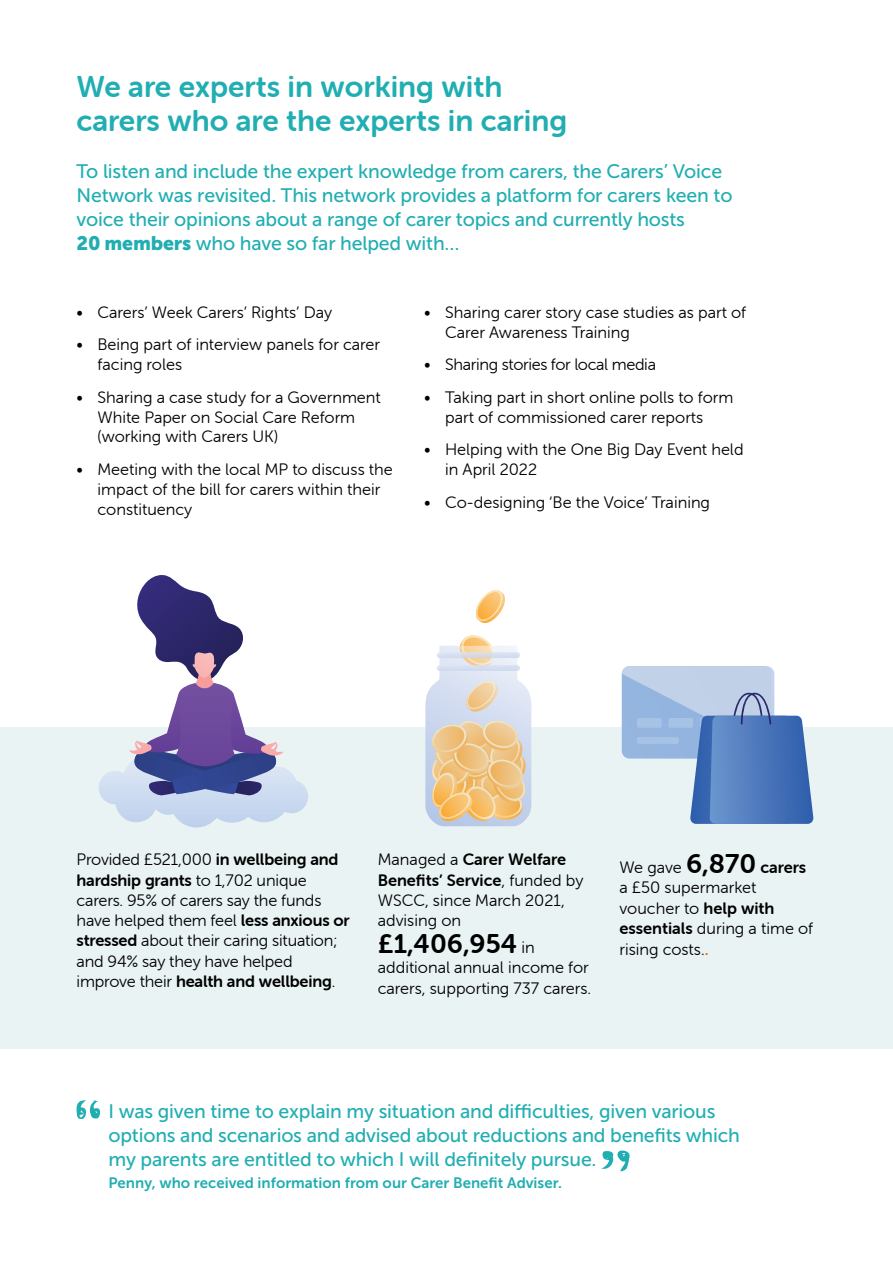
<style>
.page{position:relative;width:893px;height:1263px;background:#fff}
.page>*{position:absolute;margin:0;border:0;box-sizing:border-box;transform-origin:0 0}
.t1{font:30px/34.5px "Museo Sans Rounded 700";color:#21aeb2}
.t2{font:27px "Museo Sans Rounded 700";color:#000}
.t3{font:19.5px/24px "Museo Sans 500";letter-spacing:-.01em;color:#21aeb2}
.t4{font:16.5px/19.8px "Museo Sans Rounded 300";color:#000}
.t5{font:16.5px/20.2px "Museo Sans Rounded 700";letter-spacing:-.01em;color:#000}
.t6{font:16.5px "Museo Sans Rounded 300";letter-spacing:-.02em;color:#000}
.t7{font:15px "Museo Sans 700";color:#21aeb2}
.s1{font-family:"Museo Sans 900"}
.s2{font-family:"Museo Sans Rounded 700"}
.s3{font-family:"Museo Sans Rounded 300"}
.s4{font-family:"Museo Sans Rounded 300";font-size:16.5px}
.s5{font-family:"Museo Sans Rounded 700";font-size:27px}
.s6{font-family:"Museo Sans 500";font-size:18px;color:#f46100}
</style>
<div class="page">
<div style="left:0;top:727px;width:893px;height:322px;background:#e9f3f3"></div>
<svg style="left:601px;top:1150px;width:29px;height:21px"></svg>
<svg style="left:77px;top:1100px;width:23px;height:19px"></svg>
<svg style="left:99px;top:575px;width:209px;height:252px"></svg>
<svg style="left:475px;top:590px;width:28px;height:33px"></svg>
<svg style="left:425px;top:635px;width:106px;height:191px;background:#e6d5bc"></svg>
<div style="left:437px;top:665px;width:83px;height:6px;background:#d5ddf1;border-radius:3px"></div>
<svg style="left:437px;top:652px;width:83px;height:6px"></svg>
<svg style="left:622px;top:666px;width:192px;height:158px"></svg>
<h1 class="t1" style="left:77px;top:69px;width:492px">We are experts in working with carers who are the experts in caring</h1>
<p class="t3" style="left:77px;top:160px;width:657px">To listen and include the expert knowledge from carers, the Carers’ Voice Network was revisited. This network provides a platform for carers keen to voice their opinions about a range of carer topics and currently hosts<br><span class="s1">20 members</span> who have so far helped with…</p>
<p class="t4" style="left:77px;top:302px;width:257px">• Carers’ Week Carers’ Rights’ Day</p>
<p class="t4" style="left:98px;top:335px;width:284px;text-indent:-21px">• Being part of interview panels for carer facing roles</p>
<p class="t4" style="left:98px;top:387px;width:285px;text-indent:-21px">• Sharing a case study for a Government<br>White Paper on Social Care Reform (working with Carers UK)</p>
<p class="t4" style="left:98px;top:459px;width:297px;text-indent:-21px">• Meeting with the local MP to discuss the impact of the bill for carers within their constituency</p>
<p class="t4" style="left:445px;top:302px;width:303px;text-indent:-21px">• Sharing carer story case studies as part of<br>Carer Awareness Training</p>
<p class="t6" style="left:424px;top:356px;width:233px">• Sharing stories for local media</p>
<p class="t4" style="left:424px;top:387px;width:311px;text-align:center">• Taking part in short online polls to form part of commissioned carer reports</p>
<p class="t4" style="left:445px;top:440px;width:300px;text-indent:-21px">• Helping with the One Big Day Event held in April 2022</p>
<p class="t4" style="left:424px;top:492px;width:287px">• Co-designing ‘Be the Voice’ Training</p>
<p class="t4" style="left:77px;top:850px;width:263px">Provided £521,000 <span class="s2">in wellbeing and</span></p>
<p class="t5" style="left:77px;top:870px;width:232px">hardship grants <span class="s3">to 1,702 unique</span></p>
<p class="t4" style="left:77px;top:890px;width:275px;line-height:20.2px">carers. 95% of carers say the funds have helped them feel <span class="s2">less anxious or stressed</span> about their caring situation; and 94% say they have helped</p>
<p class="t5" style="left:77px;top:971px;width:260px"><span class="s3">improve their</span> health and wellbeing<span class="s3">.</span></p>
<p class="t5" style="left:378px;top:849px;width:207px"><span class="s3">Managed a</span> Carer Welfare<br>Benefits’ Service<span class="s3">, funded by</span></p>
<p class="t4" style="left:378px;top:890px;width:188px;line-height:20.2px">WSCC, since March 2021, advising on</p>
<h2 class="t2" style="left:378px;top:929px;width:158px">£1,406,954 <span class="s4">in</span></h2>
<p class="t4" style="left:378px;top:958px;width:215px;line-height:20.2px">additional annual income for carers, supporting 737 carers.</p>
<p class="t4" style="left:619px;top:857px;width:195px;line-height:20.4px">We gave <span class="s5">6,870</span> <span class="s2">carers </span>a £50 supermarket voucher to <span class="s2">help with essentials</span> during a time of rising costs.<span class="s6">.</span></p>
<p class="t3" style="left:108px;top:1099px;width:633px">I was given time to explain my situation and difficulties, given various options and scenarios and advised about reductions and benefits which my parents are entitled to which I will definitely pursue.</p>
<p class="t7" style="left:108px;top:1175px;width:455px">Penny, who received information from our Carer Benefit Adviser.</p>
</div>
